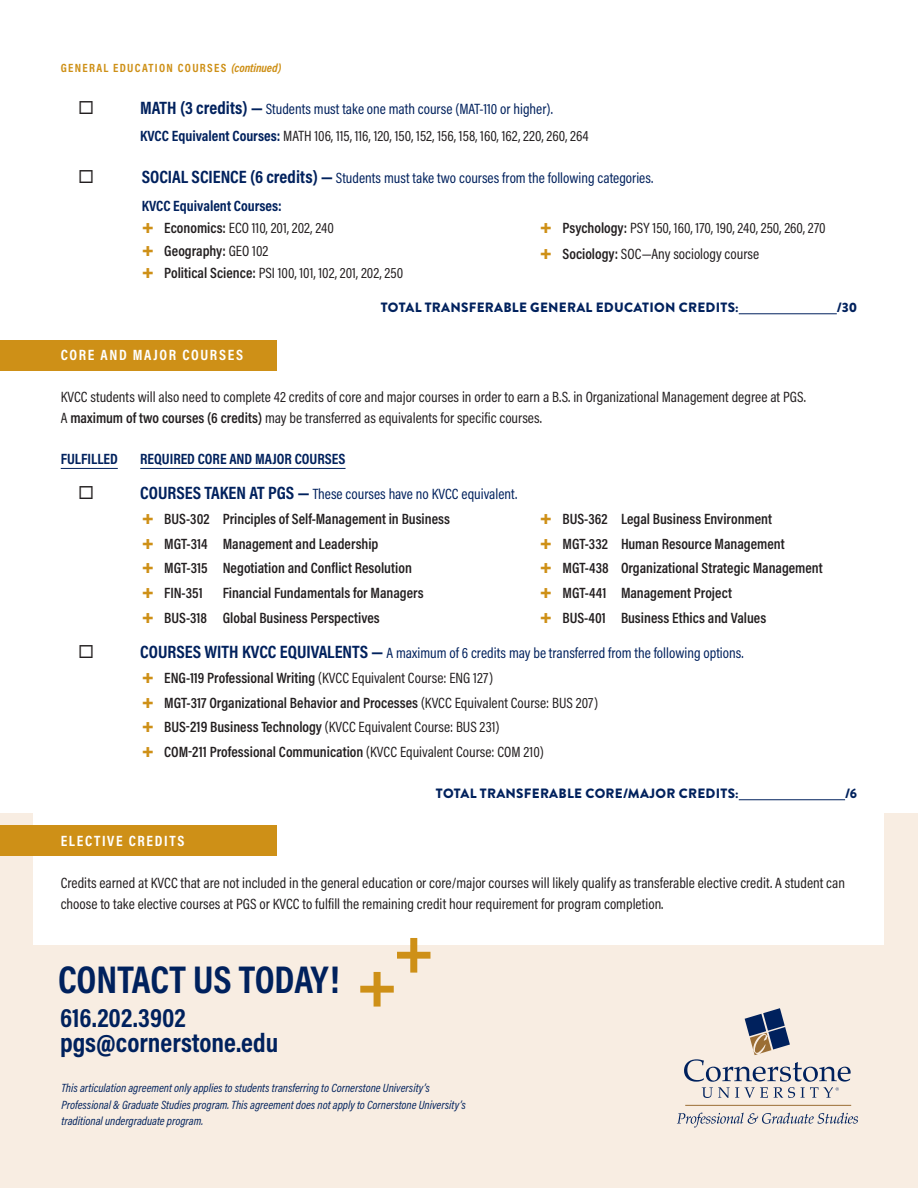
<style>
.page{position:relative;width:918px;height:1188px;background:#fff}
.page>*{position:absolute;margin:0;border:0;box-sizing:border-box;transform-origin:0 0}
.t1{font:700 39px "Acumin Pro Cond";letter-spacing:-.005em;color:#00215d}
.t2{font:700 27px/25.5px "Acumin Pro Cond";color:#00215d}
.t3{font:15px/22.4px "Acumin Pro Cond";color:#231f20}
.t4{font:600 15px/24.8px "Acumin Pro Cond";color:#231f20}
.t5{font:15px/27.8px "Acumin Pro Cond";color:#00215d}
.t6{font:700 15px "Acumin Pro Cond";color:#00215d}
.t7{font:700 15px "Acumin Pro Cond";letter-spacing:.11em;color:#fff}
.t8{font:900 13.5px "Brandon Grotesque";letter-spacing:.02em;color:#00215d}
.t9{font:italic 12px/16.5px "Acumin Pro Cond";color:#00215d}
.t10{font:700 12px "Acumin Pro Cond";letter-spacing:.11em;color:#ce9017}
.s1{font-style:italic}
.s2{font-weight:700;font-size:18px;color:#00215d}
.s3{color:#00215d}
.s4{font-weight:700;color:#00215d}
.s5{font-weight:700;font-size:18px}
.s6{font-weight:700}
.s7{font-family:"Acumin Pro";font-weight:900;font-size:18px;color:#ce9017}
.s8{font-weight:600}
.s9{font-weight:400;color:#00215d}
.s10{font-weight:400}
</style>
<div class="page">
<div style="left:0;top:813px;width:918px;height:375px;background:#f8ede2"></div>
<div style="left:33px;top:0;width:850px;height:945px;background:#fff"></div>
<svg style="left:360px;top:938px;width:70px;height:69px"></svg>
<svg style="left:684px;top:1008px;width:167px;height:90px"></svg>
<svg style="left:677px;top:1113px;width:181px;height:15px"></svg>
<hr style="left:685px;top:1105px;width:166px;height:1px;background:#9b6e35">
<hr style="left:739px;top:313px;width:98px;height:1px;background:#00215d">
<div style="left:0;top:340px;width:277px;height:30px;background:#ce9017"></div>
<hr style="left:61px;top:468px;width:57px;height:1px;background:#00215d">
<hr style="left:140px;top:468px;width:206px;height:1px;background:#00215d">
<hr style="left:739px;top:799px;width:106px;height:1px;background:#00215d">
<div style="left:0;top:826px;width:277px;height:30px;background:#ce9017"></div>
<p class="t10" style="left:61px;top:60px;width:222px">GENERAL EDUCATION COURSES <span class="s1">(continued)</span></p>
<p class="t3" style="left:140px;top:94px;width:450px;line-height:27.8px"><span class="s2">MATH (3 credits) —</span> <span class="s3">Students must take one math course (MAT-110 or higher).<br></span><span class="s4">KVCC Equivalent Courses:</span> MATH 106, 115, 116, 120, 150, 152, 156, 158, 160, 162, 220, 260, 264</p>
<p class="t5" style="left:142px;top:164px;width:513px"><span class="s5">SOCIAL SCIENCE (6 credits) —</span> Students must take two courses from the following categories.<br><span class="s6">KVCC Equivalent Courses:</span></p>
<p class="t3" style="left:142px;top:217px;width:263px"><span class="s7">+</span> <span class="s8">Economics:</span> ECO 110, 201, 202, 240<br><span class="s7">+</span> <span class="s8">Geography:</span> GEO 102<br><span class="s7">+</span> <span class="s8">Political Science:</span> PSI 100, 101, 102, 201, 202, 250</p>
<p class="t3" style="left:540px;top:215px;width:287px;line-height:25.3px"><span class="s7">+</span> <span class="s8">Psychology:</span> PSY 150, 160, 170, 190, 240, 250, 260, 270 <span class="s7">+</span> <span class="s8">Sociology:</span> SOC—Any sociology course</p>
<p class="t8" style="left:381px;top:298px;width:359px">TOTAL TRANSFERABLE GENERAL EDUCATION CREDITS:</p>
<p class="t8" style="left:837px;top:298px;width:22px">/30</p>
<p class="t7" style="left:61px;top:345px;width:184px">CORE AND MAJOR COURSES</p>
<p class="t3" style="left:61px;top:386px;width:747px;line-height:21px">KVCC students will also need to complete 42 credits of core and major courses in order to earn a B.S. in Organizational Management degree at PGS.<br>A <span class="s8">maximum of two courses (6 credits)</span> may be transferred as equivalents for specific courses.</p>
<p class="t6" style="left:61px;top:449px;width:59px">FULFILLED</p>
<p class="t6" style="left:140px;top:449px;width:207px">REQUIRED CORE AND MAJOR COURSES</p>
<p class="t4" style="left:140px;top:481px;width:379px"><span class="s2">COURSES TAKEN AT PGS —</span> <span class="s9">These courses have no KVCC equivalent. </span><span class="s7">+</span> BUS-302 Principles of Self-Management in Business<br><span class="s7">+</span> MGT-314 Management and Leadership<br><span class="s7">+</span> MGT-315 Negotiation and Conflict Resolution<br><span class="s7">+</span> FIN-351</p>
<p class="t4" style="left:540px;top:506px;width:284px"><span class="s7">+</span> BUS-362 Legal Business Environment<br><span class="s7">+</span> MGT-332 Human Resource Management<br><span class="s7">+</span> MGT-438 Organizational Strategic Management <span class="s7">+</span> MGT-441 Management Project<br><span class="s7">+</span> BUS-401 Business Ethics and Values</p>
<p class="t4" style="left:140px;top:640px;width:605px"><span class="s2">COURSES WITH KVCC EQUIVALENTS —</span> <span class="s9">A maximum of 6 credits may be transferred from the following options. </span><span class="s7">+</span> ENG-119 Professional Writing <span class="s10">(KVCC Equivalent Course: ENG 127)<br></span><span class="s7">+</span> MGT-317 Organizational Behavior and Processes <span class="s10">(KVCC Equivalent Course: BUS 207)<br></span><span class="s7">+</span> BUS-219 Business Technology <span class="s10">(KVCC Equivalent Course: BUS 231)<br></span><span class="s7">+</span> COM-211 Professional Communication <span class="s10">(KVCC Equivalent Course: COM 210)</span></p>
<p class="t8" style="left:436px;top:784px;width:304px">TOTAL TRANSFERABLE CORE/MAJOR CREDITS:</p>
<p class="t8" style="left:845px;top:784px;width:14px">/6</p>
<p class="t7" style="left:61px;top:831px;width:125px">ELECTIVE CREDITS</p>
<p class="t3" style="left:61px;top:872px;width:786px;line-height:21px">Credits earned at KVCC that are not included in the general education or core/major courses will likely qualify as transferable elective credit. A student can choose to take elective courses at PGS or KVCC to fulfill the remaining credit hour requirement for program completion.</p>
<p class="t4" style="left:142px;top:580px;width:283px;text-indent:81px">Financial Fundamentals for Managers <span class="s7">+</span> BUS-318 Global Business Perspectives</p>
<h1 class="t1" style="left:58px;top:954px;width:283px">CONTACT US TODAY!</h1>
<h2 class="t2" style="left:60px;top:1004px;width:220px">616.202.3902 pgs@cornerstone.edu</h2>
<p class="t9" style="left:62px;top:1079px;width:406px">This articulation agreement only applies to students transferring to Cornerstone University’s<br>Professional &amp; Graduate Studies program. This agreement does not apply to Cornerstone University’s traditional undergraduate program.</p>
</div>
